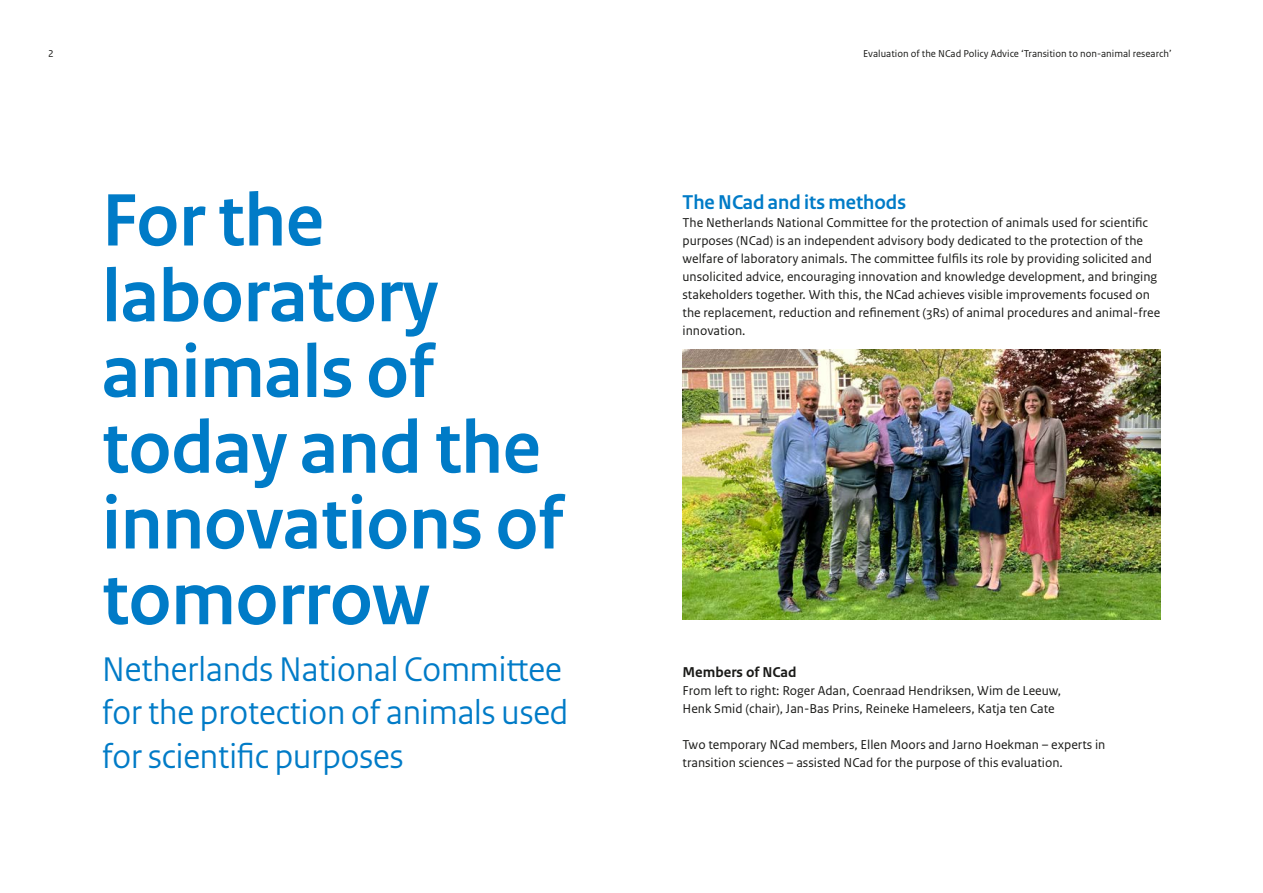
<style>
.page{position:relative;width:1263px;height:893px;background:#fff}
.page>*{position:absolute;margin:0;border:0;box-sizing:border-box;transform-origin:0 0}
.P_Kop_NCad_niet_toc{font:700 78px/75.8px "Rijksoverheid Sans Heading";color:#007bc7}
.P_Subkop_NCad_niet_toc{font:36px/43.2px "Rijksoverheid Sans Heading";color:#007bc7}
.H2_RO_Paragraafkop_Sans_niet_in_TOC{font:700 21px "Rijksoverheid Sans Heading";color:#007bc7}
.H3_RO_Alineakop_Sans_niet_in_TOC{font:700 15px "Rijksoverheid Sans Text";color:#1a1a18}
.P_RO_Broodtekst_Sans{font:13.5px/18px "Rijksoverheid Sans Text";color:#1a1a18}
.P_RO_Broodtekst_Sans_witregel{font:13.5px/18px "Rijksoverheid Sans Text";color:#1a1a18}
.t1{font:10.5px "Rijksoverheid Sans Text Regular 2";color:#1a1a18}
.t2{font:10.5px "Rijksoverheid Sans Text";color:#1a1a18}
</style>
<div class="page">
<img style="left:682px;top:350px;width:479px;height:270px">
<p class="t2" style="left:48px;top:47px;width:7px">2</p>
<p class="t1" style="left:863px;top:48px;width:310px">Evaluation of the NCad Policy Advice ‘Transition to non-animal research’</p>
<p class="P_Kop_NCad_niet_toc" style="left:102px;top:184px;width:462px">For the laboratory animals of today and the innovations of tomorrow</p>
<p class="P_Subkop_NCad_niet_toc" style="left:102px;top:648px;width:468px">Netherlands National Committee for the protection of animals used for scientific purposes</p>
<h2 class="H2_RO_Paragraafkop_Sans_niet_in_TOC" style="left:682px;top:191px;width:225px">The NCad and its methods</h2>
<p class="P_RO_Broodtekst_Sans" style="left:682px;top:214px;width:479px">The Netherlands National Committee for the protection of animals used for scientific purposes (NCad) is an independent advisory body dedicated to the protection of the welfare of laboratory animals. The committee fulfils its role by providing solicited and unsolicited advice, encouraging innovation and knowledge development, and bringing stakeholders together. With this, the NCad achieves visible improvements focused on the replacement, reduction and refinement (3Rs) of animal procedures and animal-free innovation.</p>
<h3 class="H3_RO_Alineakop_Sans_niet_in_TOC" style="left:682px;top:664px;width:116px">Members of NCad</h3>
<p class="P_RO_Broodtekst_Sans_witregel" style="left:682px;top:682px;width:380px">From left to right: Roger Adan, Coenraad Hendriksen, Wim de Leeuw,<br>Henk Smid (chair), Jan-Bas Prins, Reineke Hameleers, Katja ten Cate</p>
<p class="P_RO_Broodtekst_Sans_witregel" style="left:682px;top:736px;width:424px">Two temporary NCad members, Ellen Moors and Jarno Hoekman – experts in transition sciences – assisted NCad for the purpose of this evaluation.</p>
</div>
